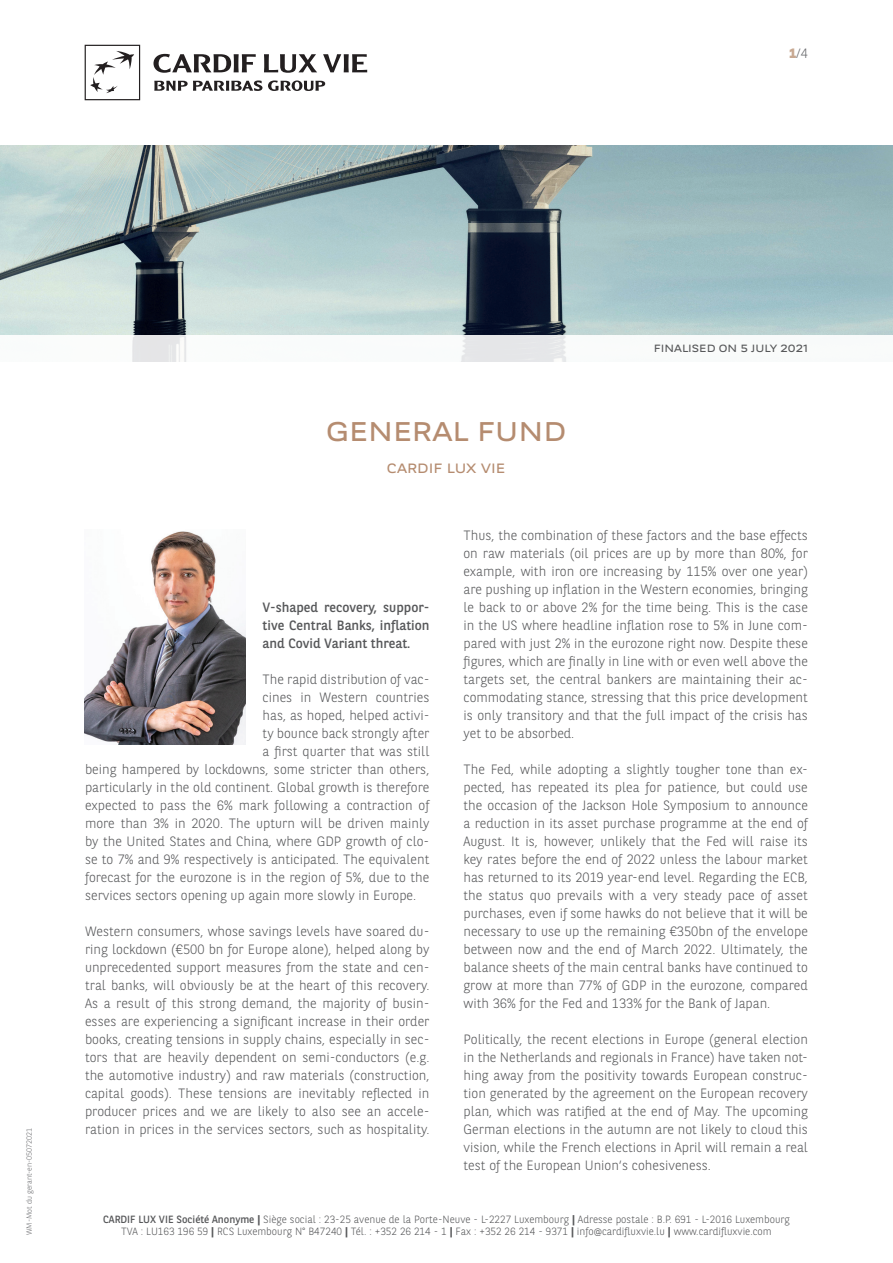
<style>
.page{position:relative;width:893px;height:1263px;background:#fff}
.page>*{position:absolute;margin:0;border:0;box-sizing:border-box;transform-origin:0 0}
.t1{font:27px "BNPP Expanded Sans";color:#b58c70}
.t2{font:300 13.5px/18px "BNPP Sans";color:#57585a;text-align:justify}
.t3{font:13.5px/18px "BNPP Sans";color:#57585a;text-align:justify}
.t4{font:13.5px "BNPP Expanded Sans";color:#b58c70}
.t5{font:300 13.5px "BNPP Sans";color:#6c6d70}
.t6{font:300 10.5px/12.6px "BNPP Sans";color:#57585a;text-align:center}
.t7{font:10.5px "BNPP Expanded Sans";color:#57585a}
.t8{font:300 7.5px "BNPP Sans";color:#6c6d70}
.s1{font-weight:800;color:#c8a992}
.s2{font-weight:400}
.s3{font-weight:700}
</style>
<div class="page">
<svg style="left:85px;top:45px;width:55px;height:55px"></svg>
<svg style="left:153px;top:54px;width:103px;height:19px"></svg>
<svg style="left:264px;top:54px;width:53px;height:19px"></svg>
<svg style="left:323px;top:54px;width:44px;height:18px"></svg>
<svg style="left:154px;top:80px;width:108px;height:11px"></svg>
<svg style="left:268px;top:80px;width:57px;height:11px"></svg>
<img style="left:0;top:145px;width:893px;height:190px">
<svg style="left:132px;top:335px;width:434px;height:26px"></svg>
<img style="left:85px;top:531px;width:161px;height:214px">
<p class="t5" style="left:789px;top:44px;width:20px"><span class="s1">1</span>/4</p>
<p class="t8" style="left:24px;top:1235px;width:109px;rotate:-90deg">WM-Mot du gerant-en-05072021</p>
<h1 class="t1" style="left:326px;top:413px;width:242px">GENERAL FUND</h1>
<p class="t4" style="left:387px;top:459px;width:120px">CARDIF LUX VIE</p>
<p class="t7" style="left:654px;top:341px;width:156px">FINALISED ON 5 JULY 2021</p>
<p class="t3" style="left:263px;top:598px;width:168px">V-shaped recovery, suppor&shy;tive Central Banks, inflation and Covid Variant threat.</p>
<p class="t2" style="left:263px;top:670px;width:168px">The rapid distribution of vac-</p>
<p class="t2" style="left:263px;top:688px;width:168px">cines in Western countries</p>
<p class="t2" style="left:263px;top:706px;width:168px">has, as hoped, helped activi-</p>
<p class="t2" style="left:263px;top:724px;width:168px">ty bounce back strongly after</p>
<p class="t2" style="left:263px;top:742px;width:168px">a first quarter that was still</p>
<p class="t2" style="left:85px;top:760px;width:346px">being hampered by lockdowns, some stricter than others,</p>
<p class="t2" style="left:85px;top:778px;width:346px">particularly in the old continent. Global growth is therefore</p>
<p class="t2" style="left:85px;top:796px;width:346px">expected to pass the 6% mark following a contraction of</p>
<p class="t2" style="left:85px;top:814px;width:346px">more than 3% in 2020. The upturn will be driven mainly</p>
<p class="t2" style="left:85px;top:832px;width:346px">by the United States and China, where GDP growth of clo-</p>
<p class="t2" style="left:85px;top:850px;width:346px">se to 7% and 9% respectively is anticipated. The equivalent</p>
<p class="t2" style="left:85px;top:868px;width:346px">forecast for the eurozone is in the region of 5%, due to the</p>
<p class="t2" style="left:85px;top:886px;width:333px">services sectors opening up again more slowly in Europe.</p>
<p class="t2" style="left:85px;top:922px;width:346px">Western consumers, whose savings levels have soared du&shy;ring lockdown (€500 bn for Europe alone), helped along by unprecedented support measures from the state and cen&shy;tral banks, will obviously be at the heart of this recovery.<br>As a result of this strong demand, the majority of busin&shy;esses are experiencing a significant increase in their order books, creating tensions in supply chains, especially in sec&shy;tors that are heavily dependent on semi-conductors (e.g. the automotive industry) and raw materials (construction, capital goods). These tensions are inevitably reflected in producer prices and we are likely to also see an accele&shy;ration in prices in the services sectors, such as hospitality.</p>
<p class="t2" style="left:463px;top:526px;width:346px">Thus, the combination of these factors and the base effects on raw materials (oil prices are up by more than 80%, for example, with iron ore increasing by 115% over one year) are pushing up inflation in the Western economies, bringing le back to or above 2% for the time being. This is the case in the US where headline inflation rose to 5% in June com&shy;pared with just 2% in the eurozone right now. Despite these figures, which are finally in line with or even well above the targets set, the central bankers are maintaining their ac&shy;commodating stance, stressing that this price development is only transitory and that the full impact of the crisis has yet to be absorbed.</p>
<p class="t2" style="left:463px;top:760px;width:346px">The Fed, while adopting a slightly tougher tone than ex&shy;pected, has repeated its plea for patience, but could use the occasion of the Jackson Hole Symposium to announce a reduction in its asset purchase programme at the end of August. It is, however, unlikely that the Fed will raise its key rates before the end of 2022 unless the labour market has returned to its 2019 year-end level. Regarding the ECB, the status quo prevails with a very steady pace of asset purchases, even if some hawks do not believe that it will be necessary to use up the remaining €350bn of the envelope between now and the end of March 2022. Ultimately, the balance sheets of the main central banks have continued to grow at more than 77% of GDP in the eurozone, compared with 36% for the Fed and 133% for the Bank of Japan.</p>
<p class="t2" style="left:463px;top:1029px;width:346px">Politically, the recent elections in Europe (general election in the Netherlands and regionals in France) have taken not&shy;hing away from the positivity towards European construc&shy;tion generated by the agreement on the European recovery plan, which was ratified at the end of May. The upcoming German elections in the autumn are not likely to cloud this vision, while the French elections in April will remain a real test of the European Union‘s cohesiveness.</p>
<p class="t6" style="left:103px;top:1212px;width:688px"><span class="s2">CARDIF LUX VIE Société Anonyme</span> <span class="s3">|</span> Siège social : 23-25 avenue de la Porte-Neuve - L-2227 Luxembourg <span class="s3">|</span> Adresse postale : B.P. 691 - L-2016 Luxembourg<br>TVA : LU163 196 59 <span class="s3">|</span> RCS Luxembourg N° B47240 <span class="s3">|</span> Tél. : +352 26 214 - 1 <span class="s3">|</span> Fax : +352 26 214 - 9371 <span class="s3">|</span> info@cardifluxvie.lu <span class="s3">|</span> www.cardifluxvie.com</p>
</div>
